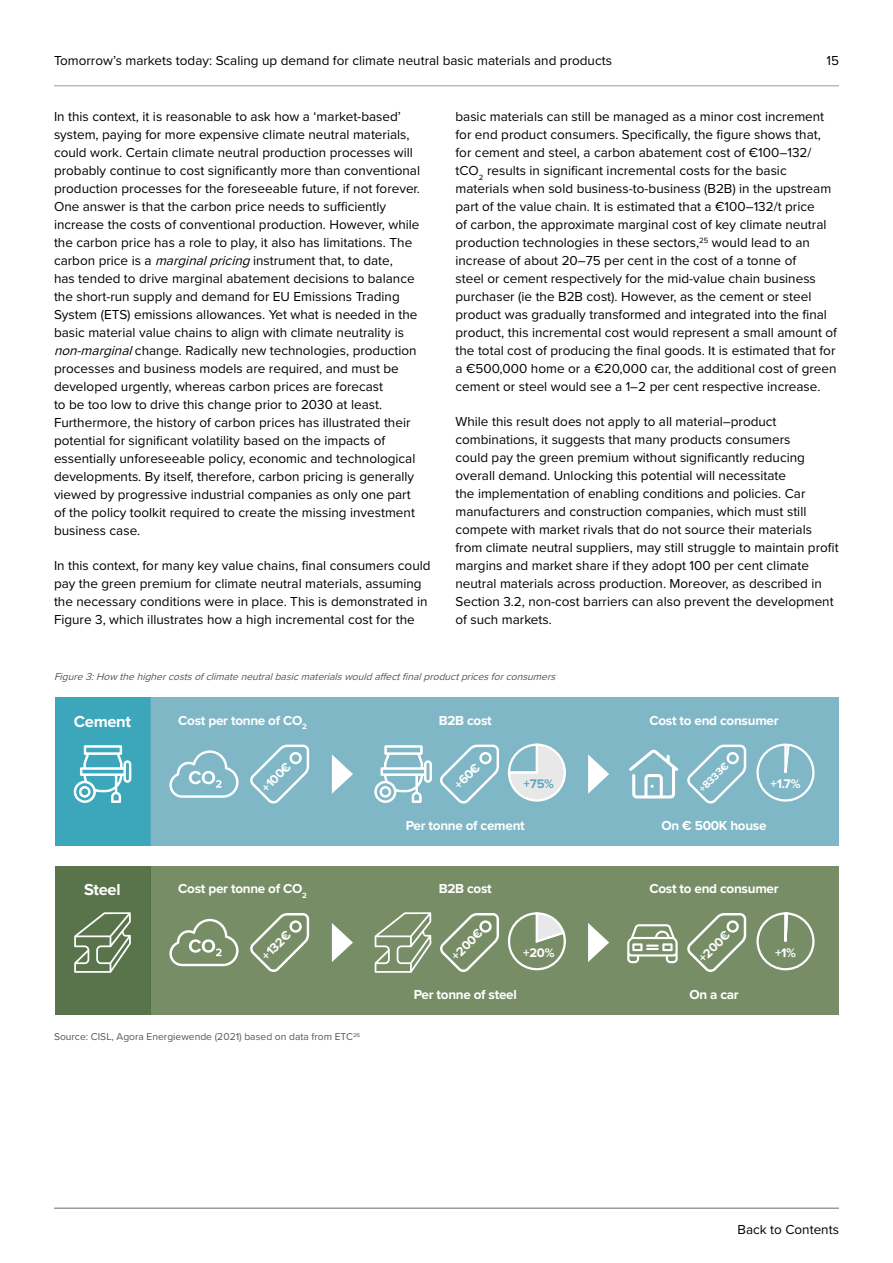
<style>
.page{position:relative;width:893px;height:1263px;background:#fff}
.page>*{position:absolute;margin:0;border:0;box-sizing:border-box;transform-origin:0 0}
.t1{font:700 16.5px "Proxima Nova";letter-spacing:-.02em;color:#fff}
.t2{font:13.5px/18px "Proxima Nova";color:#000}
.t3{font:700 13.5px "Proxima Nova";letter-spacing:-.02em;color:#fff}
.t4{font:700 12.9px "Proxima Nova";color:#fff}
.t5{font:700 12.9px "Proxima Nova";color:#60a6ba}
.t6{font:700 10.8px "Proxima Nova";color:#fff}
.t7{font:italic 10.35px "Proxima Nova";color:#575756}
.t8{font:10.35px "Proxima Nova";color:#575756}
.s1{font-style:italic}
</style>
<div class="page">
<hr style="left:54px;top:85px;width:785px;height:1px;background:#9d9d9c">
<hr style="left:54px;top:1207px;width:785px;height:2px;background:#9d9d9c">
<div style="left:55px;top:697px;width:95px;height:149px;background:#3ca7ba"></div>
<div style="left:55px;top:866px;width:95px;height:149px;background:#59744b"></div>
<div style="left:150px;top:697px;width:689px;height:149px;background:#7fb7c7"></div>
<div style="left:150px;top:866px;width:689px;height:149px;background:#778d66"></div>
<svg style="left:74px;top:745px;width:58px;height:58px"></svg>
<svg style="left:332px;top:754px;width:21px;height:40px"></svg>
<svg style="left:332px;top:923px;width:21px;height:39px"></svg>
<svg style="left:588px;top:754px;width:21px;height:40px"></svg>
<svg style="left:588px;top:923px;width:21px;height:39px"></svg>
<svg style="left:250px;top:744px;width:59px;height:59px"></svg>
<svg style="left:169px;top:750px;width:70px;height:48px"></svg>
<svg style="left:250px;top:913px;width:59px;height:59px"></svg>
<svg style="left:169px;top:919px;width:70px;height:47px"></svg>
<svg style="left:627px;top:924px;width:51px;height:39px"></svg>
<svg style="left:374px;top:745px;width:58px;height:58px"></svg>
<svg style="left:440px;top:744px;width:59px;height:59px"></svg>
<svg style="left:507px;top:743px;width:59px;height:59px"></svg>
<svg style="left:687px;top:744px;width:59px;height:59px"></svg>
<svg style="left:629px;top:749px;width:49px;height:49px"></svg>
<svg style="left:756px;top:743px;width:59px;height:59px"></svg>
<svg style="left:687px;top:913px;width:59px;height:59px"></svg>
<svg style="left:74px;top:912px;width:57px;height:61px"></svg>
<svg style="left:375px;top:912px;width:56px;height:61px"></svg>
<svg style="left:440px;top:912px;width:126px;height:60px"></svg>
<svg style="left:756px;top:912px;width:59px;height:58px"></svg>
<p class="t2" style="left:54px;top:51px;width:559px">Tomorrow’s markets today: Scaling up demand for climate neutral basic materials and products</p>
<p class="t2" style="left:826px;top:51px;width:14px">15</p>
<p class="t2" style="left:54px;top:107px;width:368px">In this context, it is reasonable to ask how a ‘market-based’ system, paying for more expensive climate neutral materials, could work. Certain climate neutral production processes will probably continue to cost significantly more than conventional production processes for the foreseeable future, if not forever.<br>One answer is that the carbon price needs to sufficiently increase the costs of conventional production. However, while the carbon price has a role to play, it also has limitations. The carbon price is a <span class="s1">marginalpricing</span>instrument that, to date,<br>has tended to drive marginal abatement decisions to balance the short-run supply and demand for EU Emissions Trading System (ETS) emissions allowances. Yet what is needed in the basic material value chains to align with climate neutrality is <span class="s1">non-marginal</span>change. Radically new technologies, production processes and business models are required, and must be developed urgently, whereas carbon prices are forecast<br>to be too low to drive this change prior to 2030 at least.<br>Furthermore, the history of carbon prices has illustrated their potential for significant volatility based on the impacts of essentially unforeseeable policy, economic and technological developments. By itself, therefore, carbon pricing is generally viewed by progressive industrial companies as only one part of the policy toolkit required to create the missing investment business case.</p>
<p class="t2" style="left:54px;top:556px;width:378px">In this context, for many key value chains, final consumers could pay the green premium for climate neutral materials, assuming the necessary conditions were in place. This is demonstrated in Figure 3, which illustrates how a high incremental cost for the</p>
<p class="t2" style="left:455px;top:107px;width:383px">basic materials can still be managed as a minor cost increment for end product consumers. Specifically, the figure shows that, for cement and steel, a carbon abatement cost of €100–132/ tCO<sub>2</sub> results in significant incremental costs for the basic materials when sold business-to-business (B2B) in the upstream part of the value chain. It is estimated that a €100–132/t price<br>of carbon, the approximate marginal cost of key climate neutral production technologies in these sectors,<sup>25</sup> would lead to an increase of about 20–75 per cent in the cost of a tonne of<br>steel or cement respectively for the mid-value chain business purchaser (ie the B2B cost). However, as the cement or steel product was gradually transformed and integrated into the final product, this incremental cost would represent a small amount of the total cost of producing the final goods. It is estimated that for a €500,000 home or a €20,000 car, the additional cost of green cement or steel would see a 1–2 per cent respective increase.</p>
<p class="t2" style="left:455px;top:412px;width:385px">While this result does not apply to all material–product combinations, it suggests that many products consumers<br>could pay the green premium without significantly reducing overall demand. Unlocking this potential will necessitate<br>the implementation of enabling conditions and policies. Car manufacturers and construction companies, which must still compete with market rivals that do not source their materials from climate neutral suppliers, may still struggle to maintain profit margins and market share if they adopt 100 per cent climate neutral materials across production. Moreover, as described in Section 3.2, non-cost barriers can also prevent the development of such markets.</p>
<p class="t7" style="left:54px;top:669px;width:507px">Figure3:How thehighercostsofclimateneutralbasicmaterialswouldaffectfinalproductpricesforconsumers</p>
<p class="t1" style="left:74px;top:709px;width:59px">Cement</p>
<p class="t3" style="left:178px;top:710px;width:130px">Cost per tonne of CO<sub>2</sub></p>
<p class="t4" style="left:257px;top:783px;width:37px;rotate:-45deg">+100€</p>
<p class="t3" style="left:439px;top:710px;width:55px">B2B cost</p>
<p class="t4" style="left:449px;top:780px;width:32px;rotate:-45deg">+60€</p>
<p class="t5" style="left:524px;top:774px;width:32px">+75%</p>
<p class="t3" style="left:649px;top:710px;width:131px">Cost to end consumer</p>
<p class="t6" style="left:695px;top:785px;width:39px;rotate:-45deg">+8333€</p>
<p class="t4" style="left:770px;top:774px;width:31px">+1.7%</p>
<p class="t3" style="left:406px;top:816px;width:121px">Per tonne of cement</p>
<p class="t3" style="left:661px;top:816px;width:107px">On € 500K house</p>
<p class="t1" style="left:84px;top:878px;width:38px">Steel</p>
<p class="t3" style="left:178px;top:878px;width:130px">Cost per tonne of CO<sub>2</sub></p>
<p class="t4" style="left:257px;top:951px;width:37px;rotate:-45deg">+132€</p>
<p class="t3" style="left:439px;top:878px;width:55px">B2B cost</p>
<p class="t4" style="left:447px;top:951px;width:40px;rotate:-45deg">+200€</p>
<p class="t4" style="left:523px;top:943px;width:33px">+20%</p>
<p class="t3" style="left:649px;top:878px;width:131px">Cost to end consumer</p>
<p class="t4" style="left:694px;top:953px;width:40px;rotate:-45deg">+200€</p>
<p class="t4" style="left:775px;top:943px;width:23px">+1%</p>
<p class="t3" style="left:414px;top:984px;width:105px">Per tonne of steel</p>
<p class="t3" style="left:689px;top:984px;width:51px">On a car</p>
<p class="t8" style="left:54px;top:1029px;width:308px">Source: CISL, Agora Energiewende (2021) based on data from ETC<sup>26</sup></p>
<p class="t2" style="left:737px;top:1220px;width:103px">Back to Contents</p>
</div>
